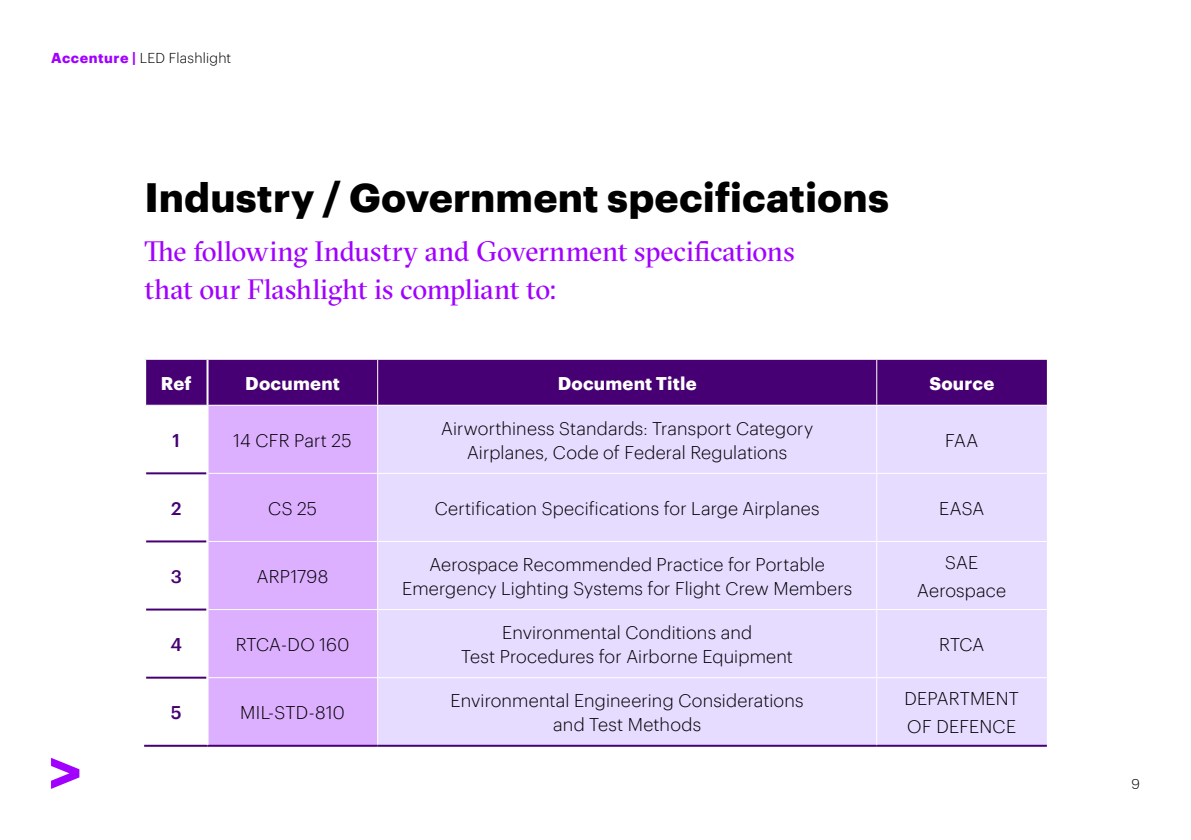
<style>
.page{position:relative;width:1191px;height:840px;background:#fff}
.page>*{position:absolute;margin:0;border:0;box-sizing:border-box;transform-origin:0 0}
.t1{font:700 40px "Graphik";letter-spacing:.005em;color:#000}
.t2{font:28px/38px "GT Sectra Fine";color:#a100ff}
.t3{font:300 18px/24px "Graphik";letter-spacing:.005em;color:#000;text-align:center}
.t4{font:700 18px "Graphik";letter-spacing:.01em;color:#fff}
.t5{font:500 18px "Graphik";color:#460073}
.t6{font:300 14px "Graphik";letter-spacing:.015em;color:#000}
.s1{font-weight:700;color:#a100ff}
</style>
<div class="page">
<svg style="left:51px;top:757px;width:28px;height:31px"></svg>
<div style="left:146px;top:359px;width:901px;height:45px;background:#460073"></div>
<div style="left:208px;top:405px;width:169px;height:339px;background:#dcafff"></div>
<div style="left:378px;top:405px;width:669px;height:339px;background:#e6dcff"></div>
<hr style="left:377px;top:359px;width:1px;height:45px;background:#fff">
<hr style="left:207px;top:744px;width:171px;height:2px;background:#460073">
<hr style="left:378px;top:744px;width:498px;height:2px;background:#460073">
<hr style="left:876px;top:744px;width:171px;height:2px;background:#460073">
<hr style="left:208px;top:540px;width:170px;height:1px;background:#fff">
<hr style="left:378px;top:540px;width:498px;height:1px;background:#fff">
<hr style="left:876px;top:540px;width:171px;height:1px;background:#fff">
<hr style="left:208px;top:608px;width:170px;height:1px;background:#fff">
<hr style="left:378px;top:608px;width:498px;height:1px;background:#fff">
<hr style="left:876px;top:608px;width:171px;height:1px;background:#fff">
<hr style="left:208px;top:676px;width:170px;height:1px;background:#fff">
<hr style="left:378px;top:676px;width:498px;height:1px;background:#fff">
<hr style="left:876px;top:676px;width:171px;height:1px;background:#fff">
<hr style="left:208px;top:472px;width:170px;height:1px;background:#fff">
<hr style="left:378px;top:472px;width:498px;height:1px;background:#fff">
<hr style="left:876px;top:472px;width:171px;height:1px;background:#fff">
<hr style="left:876px;top:359px;width:1px;height:45px;background:#fff">
<hr style="left:876px;top:405px;width:1px;height:67px;background:#fff">
<hr style="left:876px;top:473px;width:1px;height:67px;background:#fff">
<hr style="left:876px;top:541px;width:1px;height:67px;background:#fff">
<hr style="left:876px;top:609px;width:1px;height:67px;background:#fff">
<hr style="left:876px;top:677px;width:1px;height:67px;background:#fff">
<hr style="left:144px;top:744px;width:63px;height:2px;background:#460073">
<hr style="left:146px;top:676px;width:60px;height:2px;background:#460073">
<hr style="left:146px;top:608px;width:60px;height:2px;background:#460073">
<hr style="left:146px;top:540px;width:60px;height:2px;background:#460073">
<hr style="left:146px;top:472px;width:60px;height:2px;background:#460073">
<hr style="left:206px;top:359px;width:2px;height:46px;background:#fff">
<p class="t6" style="left:51px;top:47px;width:182px"><span class="s1">Accenture |</span> LED Flashlight</p>
<h1 class="t1" style="left:144px;top:166px;width:746px">Industry / Government specifications</h1>
<h2 class="t2" style="left:144px;top:232px;width:651px">The following Industry and Government specifications that our Flashlight is compliant to:</h2>
<p class="t4" style="left:161px;top:369px;width:32px">Ref</p>
<p class="t4" style="left:245px;top:369px;width:96px">Document</p>
<p class="t4" style="left:557px;top:369px;width:141px">Document Title</p>
<p class="t4" style="left:929px;top:369px;width:66px">Source</p>
<p class="t5" style="left:172px;top:426px;width:9px">1</p>
<p class="t3" style="left:234px;top:426px;width:119px">14 CFR Part 25</p>
<p class="t3" style="left:441px;top:414px;width:374px">Airworthiness Standards: Transport Category<br>Airplanes, Code of Federal Regulations</p>
<p class="t3" style="left:945px;top:426px;width:34px">FAA</p>
<p class="t5" style="left:171px;top:494px;width:12px">2</p>
<p class="t3" style="left:268px;top:494px;width:50px">CS 25</p>
<p class="t3" style="left:435px;top:494px;width:386px">Certification Specifications for Large Airplanes</p>
<p class="t3" style="left:939px;top:494px;width:47px">EASA</p>
<p class="t5" style="left:171px;top:562px;width:13px">3</p>
<p class="t3" style="left:257px;top:562px;width:73px">ARP1798</p>
<p class="t5" style="left:170px;top:630px;width:13px">4</p>
<p class="t3" style="left:236px;top:630px;width:115px">RTCA-DO 160</p>
<p class="t5" style="left:171px;top:698px;width:12px">5</p>
<p class="t3" style="left:240px;top:698px;width:106px">MIL-STD-810</p>
<p class="t3" style="left:402px;top:550px;width:451px">Aerospace Recommended Practice for Portable<br>Emergency Lighting Systems for Flight Crew Members</p>
<p class="t3" style="left:917px;top:546px;width:91px;line-height:28px">SAE<br>Aerospace</p>
<p class="t3" style="left:461px;top:618px;width:333px">Environmental Conditions and<br>Test Procedures for Airborne Equipment</p>
<p class="t3" style="left:939px;top:630px;width:47px">RTCA</p>
<p class="t3" style="left:450px;top:686px;width:354px">Environmental Engineering Considerations and Test Methods</p>
<p class="t3" style="left:904px;top:682px;width:116px;line-height:28px;text-align:left">DEPARTMENT<br>OF DEFENCE</p>
<p class="t6" style="left:1131px;top:773px;width:10px">9</p>
</div>
